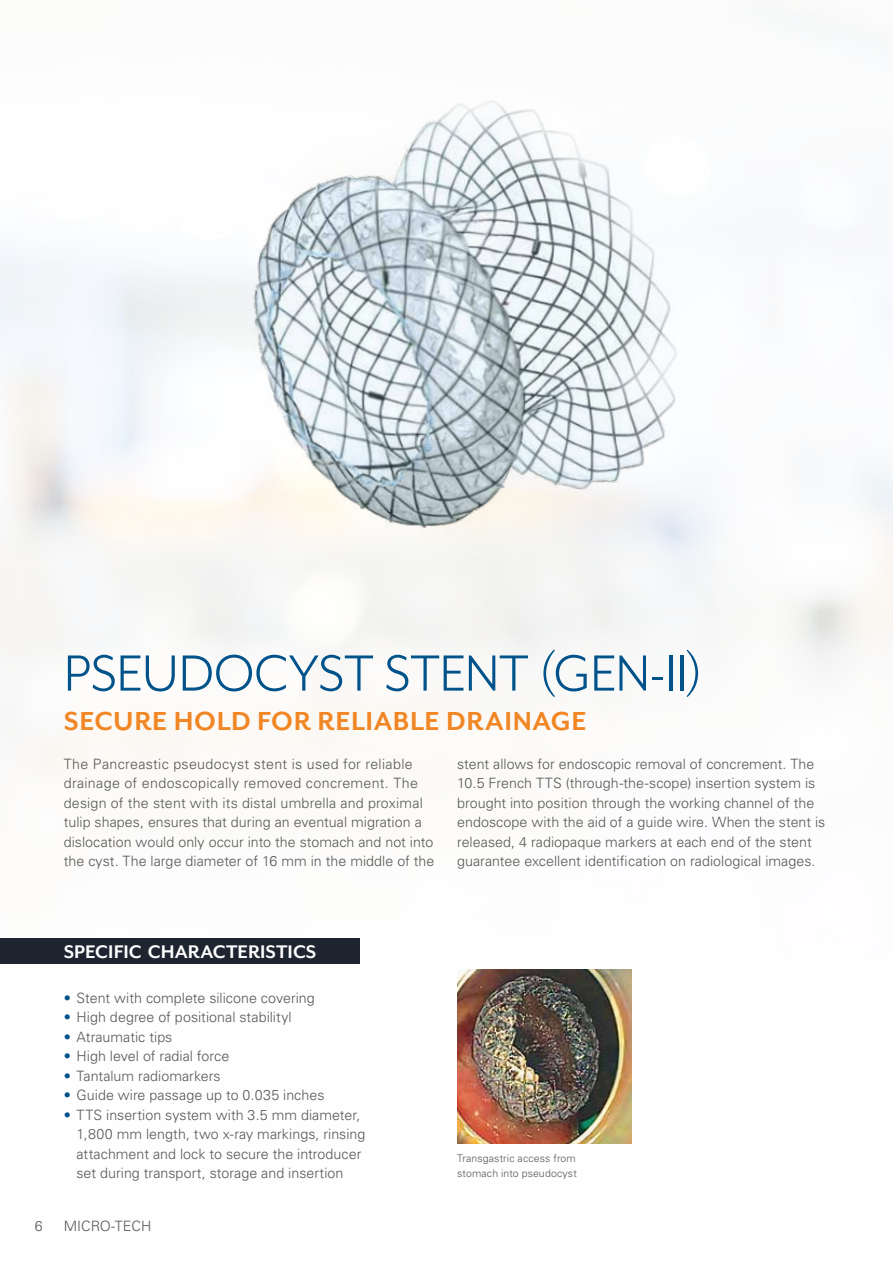
<style>
.page{position:relative;width:893px;height:1263px;background:#fff}
.page>*{position:absolute;margin:0;border:0;box-sizing:border-box;transform-origin:0 0}
.t1{font:58.5px "Mr Eaves San OT";letter-spacing:-.01em;color:#00528a}
.t2{font:700 30px "Mr Eaves San OT";letter-spacing:.02em;color:#f18625}
.t3{font:700 21px "Mr Eaves San OT";color:#fff}
.t4{font:300 14.25px/19.5px "Univers LT Std";color:#575756}
.t5{font:300 10.5px/15px "Univers LT Std";letter-spacing:.015em;color:#575756}
.s1{color:#00528a}
</style>
<div class="page">
<img style="left:0;top:250px;width:893px;height:894px">
<img style="left:458px;top:969px;width:174px;height:174px">
<img style="left:142px;top:101px;width:635px;height:473px">
<div style="left:0;top:938px;width:359px;height:26px;background:#1e2531"></div>
<h1 class="t1" style="left:64px;top:641px;width:640px">PSEUDOCYST STENT (GEN-II)</h1>
<h2 class="t2" style="left:64px;top:704px;width:524px">SECURE HOLD FOR RELIABLE DRAINAGE</h2>
<p class="t4" style="left:64px;top:754px;width:372px">The Pancreastic pseudocyst stent is used for reliable drainage of endoscopically removed concrement. The design of the stent with its distal umbrella and proximal tulip shapes, ensures that during an eventual migration a dislocation would only occur into the stomach and not into the cyst. The large diameter of 16 mm in the middle of the</p>
<p class="t4" style="left:457px;top:754px;width:370px">stent allows for endoscopic removal of concrement. The 10.5 French TTS (through-the-scope) insertion system is brought into position through the working channel of the endoscope with the aid of a guide wire. When the stent is released, 4 radiopaque markers at each end of the stent guarantee excellent identification on radiological images.</p>
<h3 class="t3" style="left:64px;top:940px;width:254px">SPECIFIC CHARACTERISTICS</h3>
<p class="t4" style="left:64px;top:988px;width:253px"><span class="s1">•</span> Stent with complete silicone covering</p>
<p class="t4" style="left:64px;top:1007px;width:229px"><span class="s1">•</span> High degree of positional stabilityl</p>
<p class="t4" style="left:64px;top:1027px;width:110px"><span class="s1">•</span> Atraumatic tips</p>
<p class="t4" style="left:64px;top:1046px;width:167px"><span class="s1">•</span> High level of radial force</p>
<p class="t4" style="left:64px;top:1066px;width:158px"><span class="s1">•</span> Tantalum radiomarkers</p>
<p class="t4" style="left:64px;top:1085px;width:262px"><span class="s1">•</span> Guide wire passage up to 0.035 inches</p>
<p class="t4" style="left:77px;top:1105px;width:290px;text-indent:-13px"><span class="s1">•</span> TTS insertion system with 3.5 mm diameter, 1,800 mm length, two x-ray markings, rinsing attachment and lock to secure the introducer set during transport, storage and insertion</p>
<p class="t4" style="left:35px;top:1216px;width:9px">6</p>
<p class="t4" style="left:64px;top:1216px;width:89px">MICRO-TECH</p>
<p class="t5" style="left:457px;top:1151px;width:121px">Transgastric access from stomach into pseudocyst</p>
</div>
